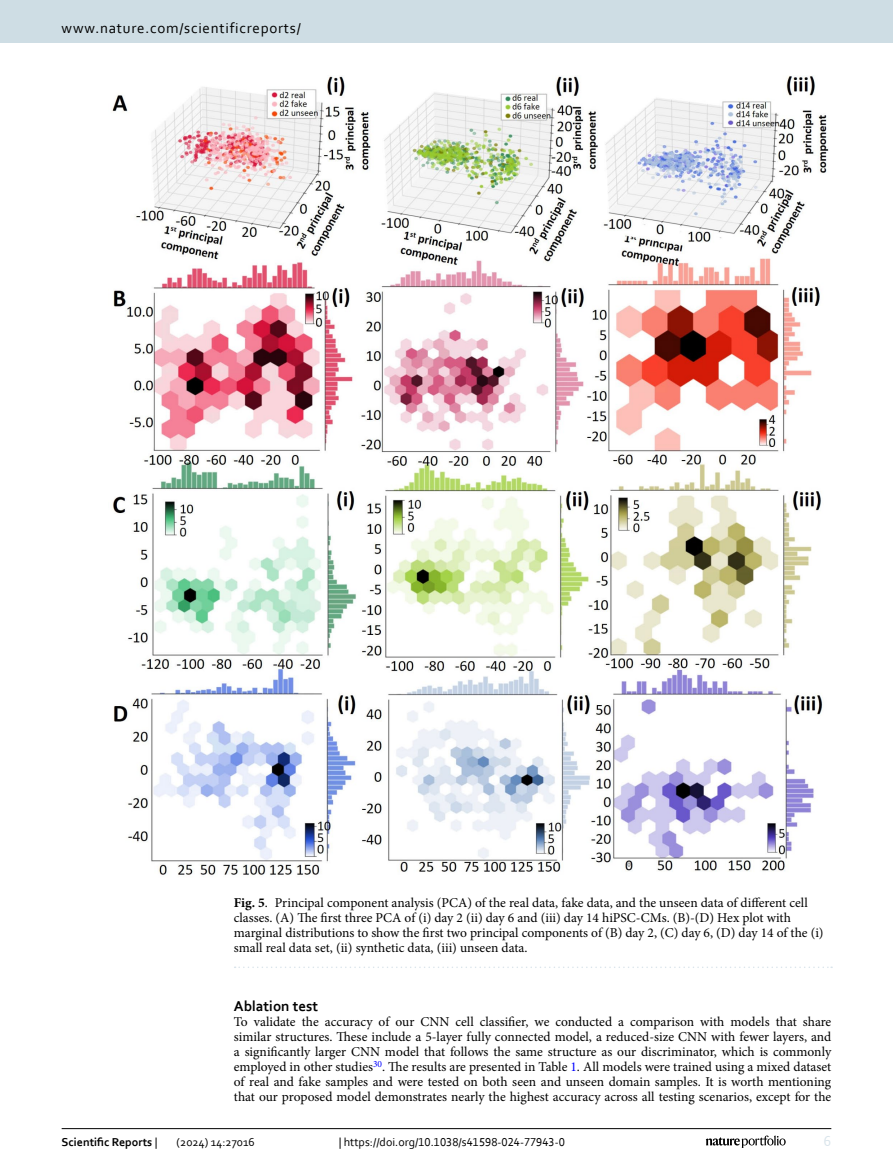
<style>
.page{position:relative;width:893px;height:1174px;background:#fff}
.page>*{position:absolute;margin:0;border:0;box-sizing:border-box;transform-origin:0 0}
.t1{font:15px "Corbel";letter-spacing:.05em;color:#000}
.Head_2{font:700 15px "Corbel";color:#000}
.t2{font:15px "Corbel";color:#d9e4eb}
.Body_Text{font:13.5px/15px "Minion Pro";color:#000;text-align:justify}
.Figure_Caption{font:13.5px/15px "Minion Pro";color:#000}
.t3{font:12px "Corbel";color:#000}
.t4{font:700 12px "Corbel";color:#000}
.s1{font-weight:700}
.s2{color:#00f}
.s3{font-weight:400}
</style>
<div class="page">
<img style="left:112px;top:76px;width:717px;height:800px">
<svg style="left:235px;top:966px;width:597px;height:2px"></svg>
<hr style="left:62px;top:1128px;width:769px;height:1px;background:#000">
<svg style="left:706px;top:1135px;width:80px;height:12px"></svg>
<div style="left:0;top:0;width:893px;height:43px;background:#cedde4"></div>
<p class="t1" style="left:62px;top:18px;width:241px">www.nature.com/scientificreports/</p>
<p class="Figure_Caption" style="left:234px;top:895px;width:591px"><span class="s1">Fig. 5</span>. Principal component analysis (PCA) of the real data, fake data, and the unseen data of different cell classes. (A) The first three PCA of (i) day 2 (ii) day 6 and (iii) day 14 hiPSC-CMs. (B)-(D) Hex plot with marginal distributions to show the first two principal components of (B) day 2, (C) day 6, (D) day 14 of the (i) small real data set, (ii) synthetic data, (iii) unseen data.</p>
<p class="Head_2" style="left:234px;top:997px;width:86px">Ablation test</p>
<p class="Body_Text" style="left:234px;top:1014px;width:599px">To validate the accuracy of our CNN cell classifier, we conducted a comparison with models that share similar structures. These include a 5-layer fully connected model, a reduced-size CNN with fewer layers, and a significantly larger CNN model that follows the same structure as our discriminator, which is commonly employed in other studies<sup>30</sup>. The results are presented in Table <span class="s2">1</span>. All models were trained using a mixed dataset of real and fake samples and were tested on both seen and unseen domain samples. It is worth mentioning that our proposed model demonstrates nearly the highest accuracy across all testing scenarios, except for the</p>
<p class="t4" style="left:62px;top:1134px;width:97px">Scientific Reports <span class="s3">|</span></p>
<p class="t3" style="left:177px;top:1134px;width:80px">(2024) 14:27016</p>
<p class="t3" style="left:339px;top:1134px;width:228px">| https://doi.org/10.1038/s41598-024-77943-0</p>
<p class="t2" style="left:824px;top:1132px;width:9px">6</p>
</div>
